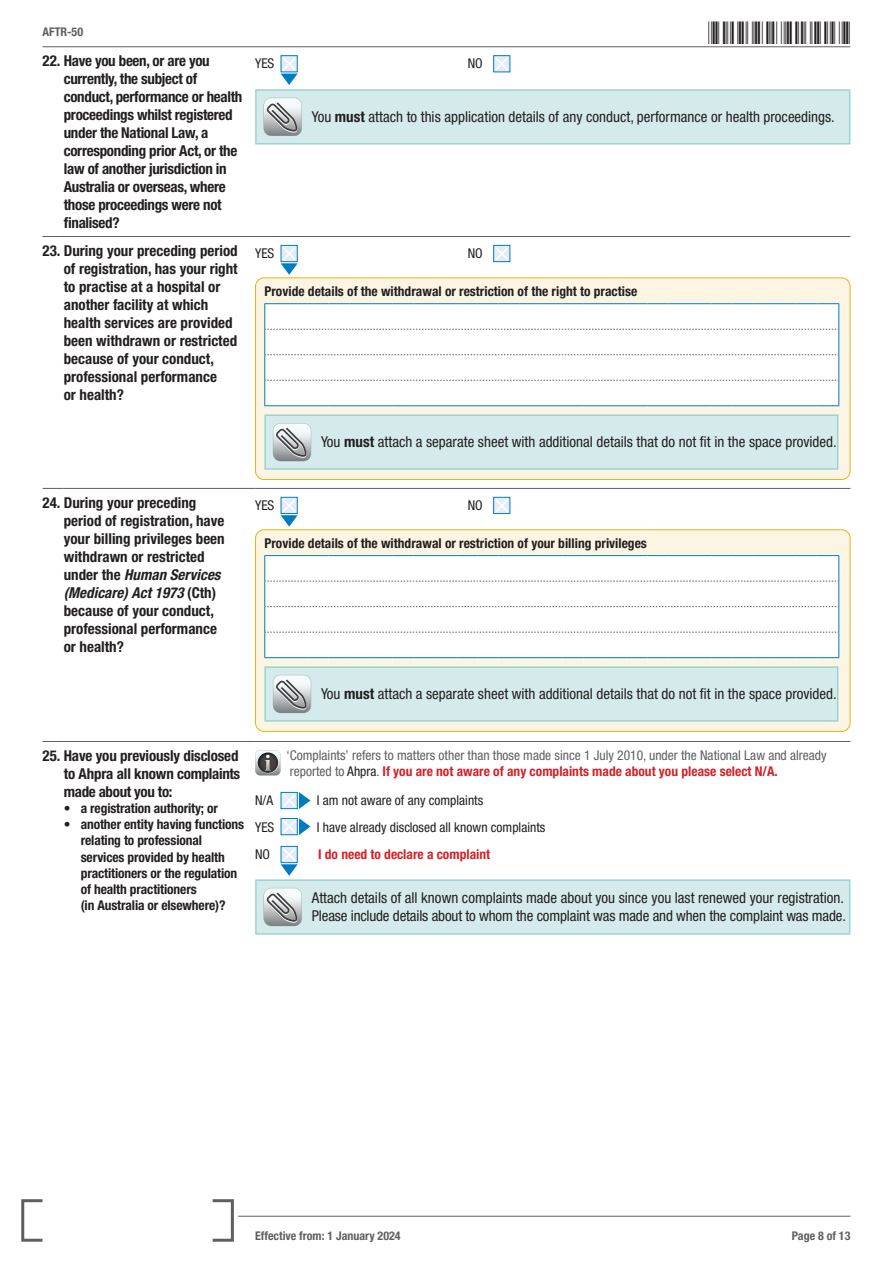
<style>
.page{position:relative;width:893px;height:1263px;background:#fff}
.page>*{position:absolute;margin:0;border:0;box-sizing:border-box;transform-origin:0 0}
.t1{font:30px "Free 3 of 9";letter-spacing:.1em;color:#231f20}
.Questions{font:700 condensed 15px/18px "Helvetica Neue LT Std";color:#231f20}
.attachment_box_text{font:condensed 15px/18px "Helvetica Neue LT Std";color:#231f20}
.Questions-2{font:700 condensed 15px/18px "Helvetica Neue LT Std";letter-spacing:-.02em;color:#231f20}
.Answers_additional_text{font:700 condensed 13.5px/16.2px "Helvetica Neue LT Std";letter-spacing:-.01em;color:#231f20}
.Question_additional_info{font:condensed 13.5px/16.2px "Helvetica Neue LT Std";color:#5f5f62}
.Answer{font:condensed 13.5px "Helvetica Neue LT Std";color:#231f20}
.Answer-2{font:700 condensed 13.5px "Helvetica Neue LT Std";color:#d1232a}
.t2{font:700 condensed 12px "Helvetica Neue LT Std";color:#5f5f62}
.s1{font-weight:700}
.s2{font-style:italic}
.s3{color:#231f20}
.s4{font-weight:700;color:#d1232a}
</style>
<div class="page">
<svg style="left:21px;top:1199px;width:213px;height:43px"></svg>
<hr style="left:238px;top:1216px;width:612px;height:1px;background:#5f5f62">
<hr style="left:43px;top:47px;width:807px;height:1px;background:#5f5f62">
<svg style="left:43px;top:236px;width:21px;height:1px"></svg>
<hr style="left:64px;top:236px;width:191px;height:1px;background:#5f5f62">
<hr style="left:255px;top:236px;width:595px;height:1px;background:#5f5f62">
<svg style="left:43px;top:741px;width:21px;height:1px"></svg>
<hr style="left:64px;top:741px;width:191px;height:1px;background:#5f5f62">
<hr style="left:255px;top:741px;width:595px;height:1px;background:#5f5f62">
<svg style="left:43px;top:488px;width:21px;height:1px"></svg>
<hr style="left:64px;top:488px;width:191px;height:1px;background:#5f5f62">
<hr style="left:255px;top:488px;width:595px;height:1px;background:#5f5f62">
<svg style="left:281px;top:55px;width:17px;height:1px"></svg>
<svg style="left:281px;top:56px;width:17px;height:29px"></svg>
<svg style="left:493px;top:55px;width:17px;height:17px"></svg>
<svg style="left:494px;top:56px;width:16px;height:16px"></svg>
<div style="left:256px;top:90px;width:594px;height:54px;background:#d5ebeb"></div>
<div style="left:255px;top:89px;width:595px;height:56px;border:2px solid #9bd3d3"></div>
<svg style="left:264px;top:98px;width:38px;height:38px"></svg>
<svg style="left:281px;top:245px;width:17px;height:30px"></svg>
<svg style="left:493px;top:245px;width:1px;height:17px"></svg>
<svg style="left:494px;top:245px;width:16px;height:17px"></svg>
<div style="left:255px;top:278px;width:595px;height:201px;background:#fcf5e4;border-radius:9px"></div>
<svg style="left:264px;top:303px;width:575px;height:103px;background:#f7fafb"></svg>
<div style="left:265px;top:415px;width:573px;height:54px;background:#d5ebeb"></div>
<div style="left:264px;top:414px;width:574px;height:56px;border:2px solid #9bd3d3"></div>
<svg style="left:273px;top:423px;width:38px;height:38px"></svg>
<div style="left:255px;top:277px;width:595px;height:203px;border:1px solid #efb211;border-radius:9px"></div>
<svg style="left:281px;top:497px;width:17px;height:30px"></svg>
<svg style="left:493px;top:497px;width:1px;height:17px"></svg>
<svg style="left:494px;top:497px;width:16px;height:17px"></svg>
<div style="left:255px;top:530px;width:595px;height:201px;background:#fcf5e4;border-radius:9px"></div>
<svg style="left:264px;top:555px;width:575px;height:103px;background:#f7f9fb"></svg>
<div style="left:265px;top:667px;width:573px;height:54px;background:#d5ebeb"></div>
<div style="left:264px;top:666px;width:574px;height:56px;border:2px solid #9bd3d3"></div>
<svg style="left:273px;top:675px;width:38px;height:38px"></svg>
<div style="left:255px;top:529px;width:595px;height:203px;border:1px solid #efb211;border-radius:9px"></div>
<svg style="left:255px;top:750px;width:26px;height:25px"></svg>
<svg style="left:281px;top:792px;width:29px;height:17px"></svg>
<svg style="left:281px;top:818px;width:29px;height:17px"></svg>
<svg style="left:281px;top:846px;width:17px;height:30px"></svg>
<div style="left:256px;top:880px;width:594px;height:54px;background:#d5ebeb"></div>
<div style="left:255px;top:879px;width:595px;height:56px;border:2px solid #9bd3d3"></div>
<svg style="left:264px;top:888px;width:38px;height:38px"></svg>
<p class="t2" style="left:43px;top:25px;width:42px">AFTR-50</p>
<p class="Questions-2" style="left:43px;top:51px;width:169px">22. Have you been, or are you</p>
<p class="Questions-2" style="left:64px;top:69px;width:180px">currently, the subject of conduct, performance or health proceedings whilst registered under the National Law, a corresponding prior Act, or the law of another jurisdiction in<br>Australia or overseas, where those proceedings were not finalised?</p>
<p class="Questions" style="left:43px;top:241px;width:197px">23. During your preceding period</p>
<p class="Questions" style="left:64px;top:259px;width:175px">of registration, has your right to practise at a hospital or another facility at which health services are provided been withdrawn or restricted because of your conduct, professional performance<br>or health?</p>
<p class="Answer" style="left:255px;top:55px;width:21px">YES</p>
<p class="Answer" style="left:468px;top:55px;width:17px">NO</p>
<h1 class="t1" style="left:709px;top:16px;width:143px">*AFTR-508*</h1>
<p class="attachment_box_text" style="left:312px;top:108px;width:524px">You <span class="s1">must</span> attach to this application details of any conduct, performance or health proceedings.</p>
<p class="Answer" style="left:255px;top:245px;width:21px">YES</p>
<p class="Answer" style="left:468px;top:245px;width:17px">NO</p>
<p class="Answers_additional_text" style="left:264px;top:283px;width:374px">Provide details of the withdrawal or restriction of the right to practise</p>
<p class="attachment_box_text" style="left:321px;top:433px;width:517px">You <span class="s1">must</span> attach a separate sheet with additional details that do not fit in the space provided.</p>
<p class="Questions" style="left:43px;top:493px;width:155px">24. During your preceding</p>
<p class="Questions" style="left:64px;top:511px;width:162px">period of registration, have your billing privileges been withdrawn or restricted under the <span class="s2">Human Services (Medicare) Act 1973</span> (Cth) because of your conduct, professional performance or health?</p>
<p class="Answer" style="left:255px;top:497px;width:21px">YES</p>
<p class="Answer" style="left:468px;top:497px;width:17px">NO</p>
<p class="Answers_additional_text" style="left:264px;top:535px;width:384px">Provide details of the withdrawal or restriction of your billing privileges</p>
<p class="attachment_box_text" style="left:321px;top:685px;width:517px">You <span class="s1">must</span> attach a separate sheet with additional details that do not fit in the space provided.</p>
<p class="Questions" style="left:43px;top:746px;width:198px">25. Have you previously disclosed</p>
<p class="Questions-2" style="left:64px;top:764px;width:178px">to Ahpra all known complaints made about you to:</p>
<p class="Answers_additional_text" style="left:64px;top:800px;width:156px">• a registration authority; or</p>
<p class="Answers_additional_text" style="left:81px;top:816px;width:165px;text-indent:-17px">• another entity having functions relating to professional services provided by health practitioners or the regulation of health practitioners<br>(in Australia or elsewhere)?</p>
<p class="Question_additional_info" style="left:287px;top:747px;width:541px">‘Complaints’ refers to matters other than those made since 1 July 2010, under the National Law and already reported to <span class="s3">Ahpra</span>. <span class="s4">If you are not aware of any complaints made about you please select N/A.</span></p>
<p class="Answer" style="left:255px;top:792px;width:20px">N/A</p>
<p class="Answer" style="left:317px;top:792px;width:168px">I am not aware of any complaints</p>
<p class="Answer" style="left:255px;top:819px;width:21px">YES</p>
<p class="Answer" style="left:317px;top:819px;width:230px">I have already disclosed all known complaints</p>
<p class="Answer" style="left:255px;top:846px;width:17px">NO</p>
<p class="Answer-2" style="left:318px;top:846px;width:174px">I do need to declare a complaint</p>
<p class="attachment_box_text" style="left:312px;top:889px;width:536px">Attach details of all known complaints made about you since you last renewed your registration.<br>Please include details about to whom the complaint was made and when the complaint was made.</p>
<p class="t2" style="left:255px;top:1228px;width:147px">Effective from: 1 January 2024</p>
<p class="t2" style="left:792px;top:1228px;width:60px">Page 8 of 13</p>
</div>
